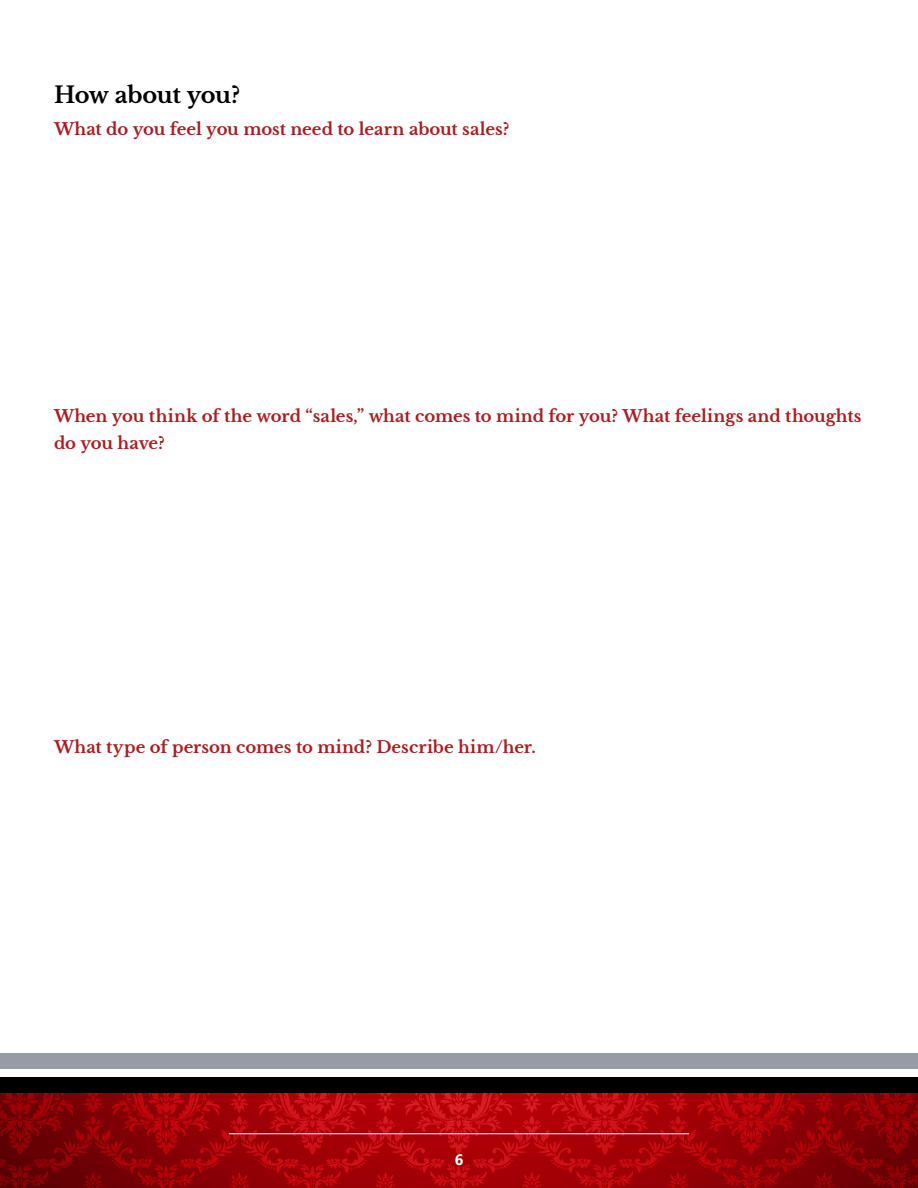
<style>
.page{position:relative;width:918px;height:1188px;background:#fff}
.page>*{position:absolute;margin:0;border:0;box-sizing:border-box;transform-origin:0 0}
.t1{font:700 22.5px "Libre Baskerville";letter-spacing:-.025em;color:#000}
.t2{font:700 16.5px/27px "Libre Baskerville";letter-spacing:-.005em;color:#a71f23}
.t3{font:700 15px "Segoe UI";color:#fff}
</style>
<div class="page">
<img style="left:0;top:1094px;width:918px;height:94px">
<div style="left:0;top:1053px;width:918px;height:16px;background:#959ca5"></div>
<div style="left:0;top:1077px;width:918px;height:16px;background:#000"></div>
<hr style="left:229px;top:1133px;width:460px;height:1px;background:#fff">
<h1 class="t1" style="left:54px;top:81px;width:188px">How about you?</h1>
<p class="t2" style="left:54px;top:116px;width:457px">What do you feel you most need to learn about sales?</p>
<p class="t2" style="left:54px;top:403px;width:809px">When you think of the word “sales,” what comes to mind for you? What feelings and thoughts do you have?</p>
<p class="t2" style="left:54px;top:734px;width:483px">What type of person comes to mind? Describe him/her.</p>
<p class="t3" style="left:455px;top:1146px;width:10px">6</p>
</div>
